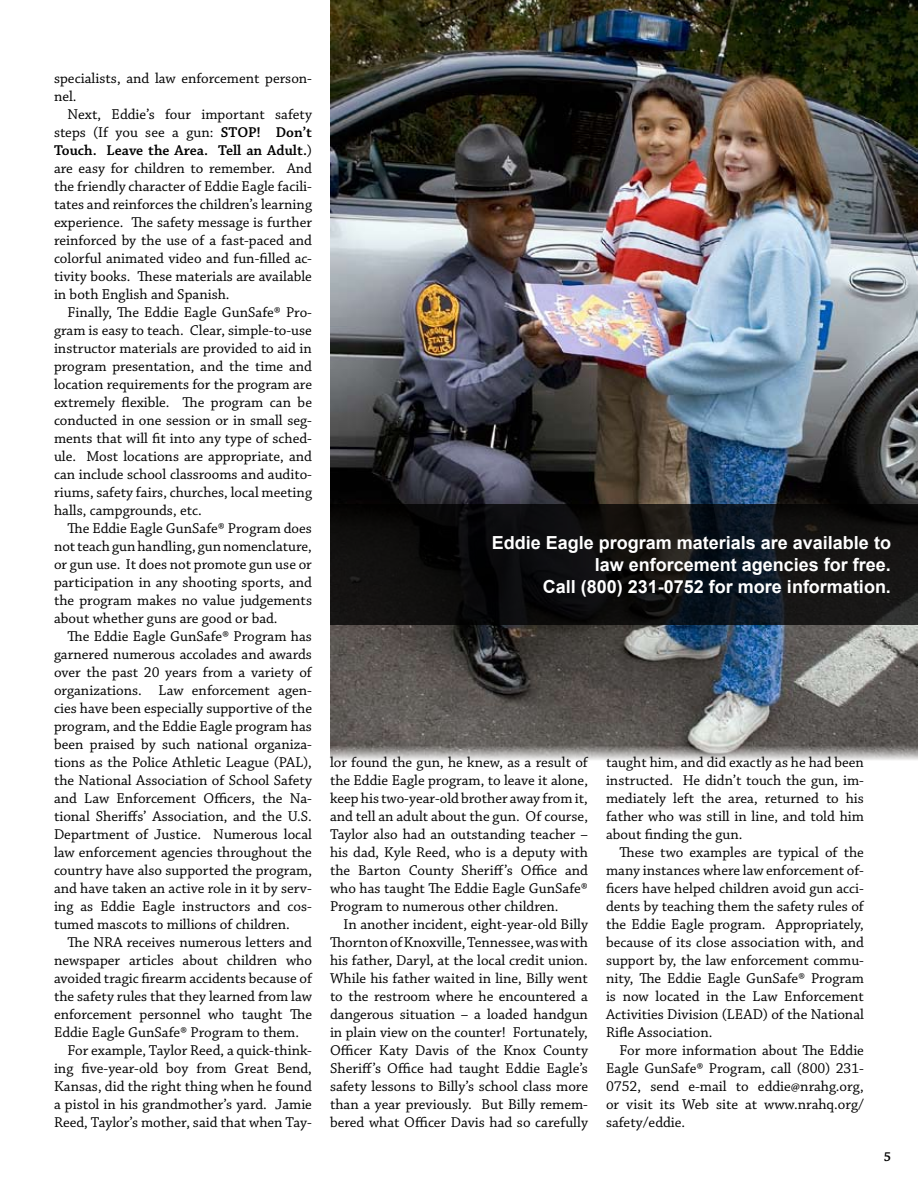
<style>
.page{position:relative;width:918px;height:1188px;background:#fff}
.page>*{position:absolute;margin:0;border:0;box-sizing:border-box;transform-origin:0 0}
.t1{font:700 18px/21.6px "Arial";color:#fff;text-align:right}
.t2{font:15px/18px "Chaparral Pro";color:#000;text-align:justify}
.t3{font:600 13.5px "Chaparral Pro";color:#000}
.s1{font-weight:600}
</style>
<div class="page">
<img style="left:330px;top:0;width:588px;height:745px">
<svg style="left:330px;top:745px;width:588px;height:15px;background:#a8a6a4"></svg>
<svg style="left:330px;top:504px;width:588px;height:121px;background:#0f0f11"></svg>
<p class="t2" style="left:54px;top:70px;width:259px">specialists, and law enforcement person&shy;nel.</p>
<p class="t2" style="left:54px;top:106px;width:260px;text-indent:14px">Next, Eddie’s four important safety steps (If you see a gun: <span class="s1">STOP! Don’t Touch. Leave the Area. Tell an Adult.</span>) are easy for children to remember. And the friendly character of Eddie Eagle facili&shy;tates and reinforces the children’s learning experience. The safety message is further reinforced by the use of a fast-paced and colorful animated video and fun-filled ac&shy;tivity books. These materials are available in both English and Spanish.</p>
<p class="t2" style="left:54px;top:304px;width:260px;text-indent:14px">Finally, The Eddie Eagle GunSafe® Pro&shy;gram is easy to teach. Clear, simple-to-use instructor materials are provided to aid in program presentation, and the time and location requirements for the program are extremely flexible. The program can be conducted in one session or in small seg&shy;ments that will fit into any type of sched&shy;ule. Most locations are appropriate, and can include school classrooms and audito&shy;riums, safety fairs, churches, local meeting halls, campgrounds, etc.</p>
<p class="t2" style="left:54px;top:520px;width:260px;text-indent:14px">The Eddie Eagle GunSafe® Program does not teach gun handling, gun nomenclature, or gun use. It does not promote gun use or participation in any shooting sports, and the program makes no value judgements about whether guns are good or bad.</p>
<p class="t2" style="left:54px;top:628px;width:260px;text-indent:14px">The Eddie Eagle GunSafe® Program has garnered numerous accolades and awards over the past 20 years from a variety of organizations. Law enforcement agen&shy;cies have been especially supportive of the program, and the Eddie Eagle program has been praised by such national organiza&shy;tions as the Police Athletic League (PAL), the National Association of School Safety and Law Enforcement Officers, the Na&shy;tional Sheriffs’ Association, and the U.S.<br>Department of Justice. Numerous local law enforcement agencies throughout the country have also supported the program, and have taken an active role in it by serv&shy;ing as Eddie Eagle instructors and cos&shy;tumed mascots to millions of children.</p>
<p class="t2" style="left:68px;top:934px;width:246px">The NRA receives numerous letters and</p>
<p class="t2" style="left:54px;top:952px;width:259px">newspaper articles about children who</p>
<p class="t2" style="left:54px;top:970px;width:260px">avoided tragic firearm accidents because of</p>
<p class="t2" style="left:54px;top:988px;width:259px">the safety rules that they learned from law</p>
<p class="t2" style="left:54px;top:1006px;width:260px">enforcement personnel who taught The</p>
<p class="t2" style="left:54px;top:1024px;width:247px">Eddie Eagle GunSafe® Program to them.</p>
<p class="t2" style="left:68px;top:1042px;width:246px">For example, Taylor Reed, a quick-think-</p>
<p class="t2" style="left:54px;top:1060px;width:259px">ing five-year-old boy from Great Bend,</p>
<p class="t2" style="left:54px;top:1078px;width:259px">Kansas, did the right thing when he found</p>
<p class="t2" style="left:54px;top:1096px;width:259px">a pistol in his grandmother’s yard. Jamie</p>
<p class="t2" style="left:54px;top:1114px;width:259px">Reed, Taylor’s mother, said that when Tay-</p>
<p class="t1" style="left:492px;top:533px;width:401px">Eddie Eagle program materials are available to law enforcement agencies for free.<br>Call (800) 231-0752 for more information.</p>
<p class="t2" style="left:330px;top:754px;width:260px">lor found the gun, he knew, as a result of the Eddie Eagle program, to leave it alone, keep his two-year-old brother away from it, and tell an adult about the gun. Of course, Taylor also had an outstanding teacher – his dad, Kyle Reed, who is a deputy with the Barton County Sheriff’s Office and who has taught The Eddie Eagle GunSafe® Program to numerous other children.</p>
<p class="t2" style="left:330px;top:916px;width:260px;text-indent:14px">In another incident, eight-year-old Billy Thornton of Knoxville, Tennessee, was with his father, Daryl, at the local credit union.<br>While his father waited in line, Billy went to the restroom where he encountered a dangerous situation – a loaded handgun in plain view on the counter! Fortunately, Officer Katy Davis of the Knox County Sheriff’s Office had taught Eddie Eagle’s safety lessons to Billy’s school class more than a year previously. But Billy remem&shy;bered what Officer Davis had so carefully</p>
<p class="t2" style="left:606px;top:754px;width:260px">taught him, and did exactly as he had been instructed. He didn’t touch the gun, im&shy;mediately left the area, returned to his father who was still in line, and told him about finding the gun.</p>
<p class="t2" style="left:606px;top:844px;width:260px;text-indent:14px">These two examples are typical of the many instances where law enforcement of&shy;ficers have helped children avoid gun acci&shy;dents by teaching them the safety rules of the Eddie Eagle program. Appropriately, because of its close association with, and support by, the law enforcement commu&shy;nity, The Eddie Eagle GunSafe® Program is now located in the Law Enforcement Activities Division (LEAD) of the National Rifle Association.</p>
<p class="t2" style="left:606px;top:1042px;width:260px;text-indent:14px">For more information about The Eddie Eagle GunSafe® Program, call (800) 231- 0752, send e-mail to eddie@nrahg.org, or visit its Web site at www.nrahq.org/ safety/eddie.</p>
<p class="t3" style="left:884px;top:1149px;width:9px">5</p>
</div>
